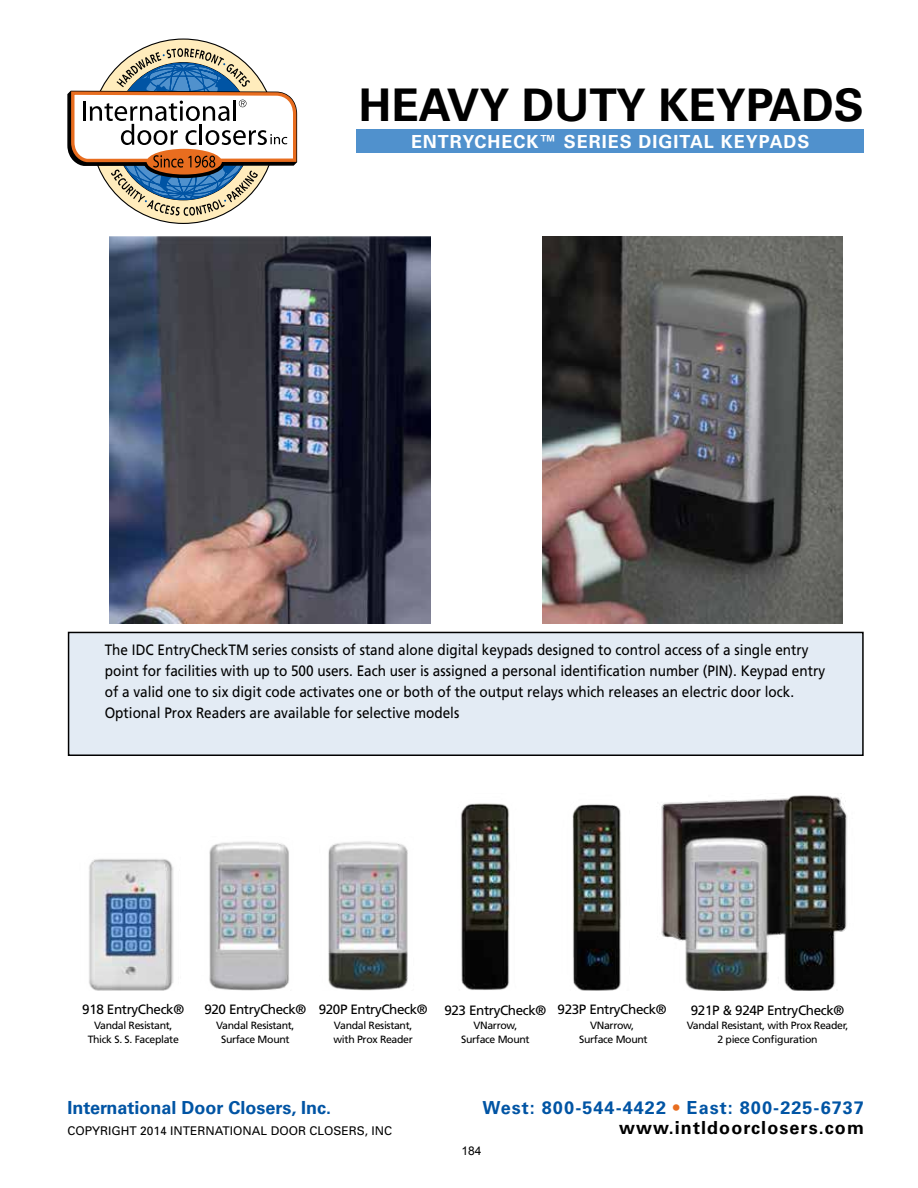
<style>
.page{position:relative;width:918px;height:1188px;background:#fff}
.page>*{position:absolute;margin:0;border:0;box-sizing:border-box;transform-origin:0 0}
.t1{font:700 45px "Univers";color:#000}
.t2{font:700 18px "Univers";letter-spacing:.06em;color:#0054a4}
.t3{font:700 18px "Univers";letter-spacing:.05em;color:#fff}
.t4{font:700 18px "Univers";color:#0054a4}
.t5{font:700 18px "Univers";letter-spacing:.06em;color:#000}
.t6{font:15px/21px "Frutiger";color:#000;scale:.9 1}
.t7{font:13.5px "Frutiger";letter-spacing:-.03em;color:#000}
.t8{font:12px "Univers";color:#000}
.t9{font:12px "Arial";color:#000}
.t10{font:10.5px/14.4px "Frutiger";letter-spacing:-.03em;color:#000;text-align:center}
.s1{color:#e86d1f}
</style>
<div class="page">
<div style="left:92px;top:40px;width:183px;height:183px;background:#ffecbc;border-radius:50%"></div>
<svg style="left:67px;top:48px;width:231px;height:168px"></svg>
<div style="left:356px;top:130px;width:508px;height:23px;background:#5091cd"></div>
<div style="left:69px;top:632px;width:794px;height:123px;background:#e3ebf4"></div>
<div style="left:68px;top:632px;width:796px;height:124px;border:2px solid #000"></div>
<img style="left:110px;top:237px;width:320px;height:386px">
<img style="left:542px;top:237px;width:301px;height:386px">
<img style="left:89px;top:795px;width:759px;height:195px">
<h1 class="t1" style="left:359px;top:79px;width:507px">HEAVY DUTY KEYPADS</h1>
<p class="t3" style="left:411px;top:131px;width:400px">ENTRYCHECK™ SERIES DIGITAL KEYPADS</p>
<p class="t6" style="left:105px;top:640px;width:802px">The IDC EntryCheckTM series consists of stand alone digital keypads designed to control access of a single entry point for facilities with up to 500 users. Each user is assigned a personal identification number (PIN). Keypad entry of a valid one to six digit code activates one or both of the output relays which releases an electric door lock.<br>Optional Prox Readers are available for selective models</p>
<p class="t7" style="left:82px;top:1002px;width:103px">918 EntryCheck®</p>
<p class="t10" style="left:88px;top:1018px;width:93px">Vandal Resistant,<br>Thick S. S. Faceplate</p>
<p class="t7" style="left:204px;top:1002px;width:103px">920 EntryCheck®</p>
<p class="t10" style="left:216px;top:1018px;width:80px">Vandal Resistant,<br>Surface Mount</p>
<p class="t7" style="left:319px;top:1002px;width:111px">920P EntryCheck®</p>
<p class="t10" style="left:334px;top:1018px;width:81px;text-align:left">Vandal Resistant, with Prox Reader</p>
<p class="t7" style="left:444px;top:1002px;width:103px">923 EntryCheck®</p>
<p class="t10" style="left:461px;top:1018px;width:70px">VNarrow,<br>Surface Mount</p>
<p class="t7" style="left:558px;top:1002px;width:111px">923P EntryCheck®</p>
<p class="t10" style="left:579px;top:1018px;width:70px">VNarrow,<br>Surface Mount</p>
<p class="t7" style="left:691px;top:1002px;width:155px">921P &amp; 924P EntryCheck®</p>
<p class="t10" style="left:687px;top:1018px;width:163px">Vandal Resistant, with Prox Reader,<br>2 piece Configuration</p>
<p class="t4" style="left:68px;top:1097px;width:265px">International Door Closers, Inc.</p>
<p class="t2" style="left:482px;top:1098px;width:383px">West: 800-544-4422 <span class="s1">•</span> East: 800-225-6737</p>
<p class="t8" style="left:68px;top:1123px;width:326px">COPYRIGHT 2014 INTERNATIONAL DOOR CLOSERS, INC</p>
<p class="t5" style="left:619px;top:1117px;width:246px">www.intldoorclosers.com</p>
<p class="t9" style="left:461px;top:1143px;width:22px">184</p>
</div>
